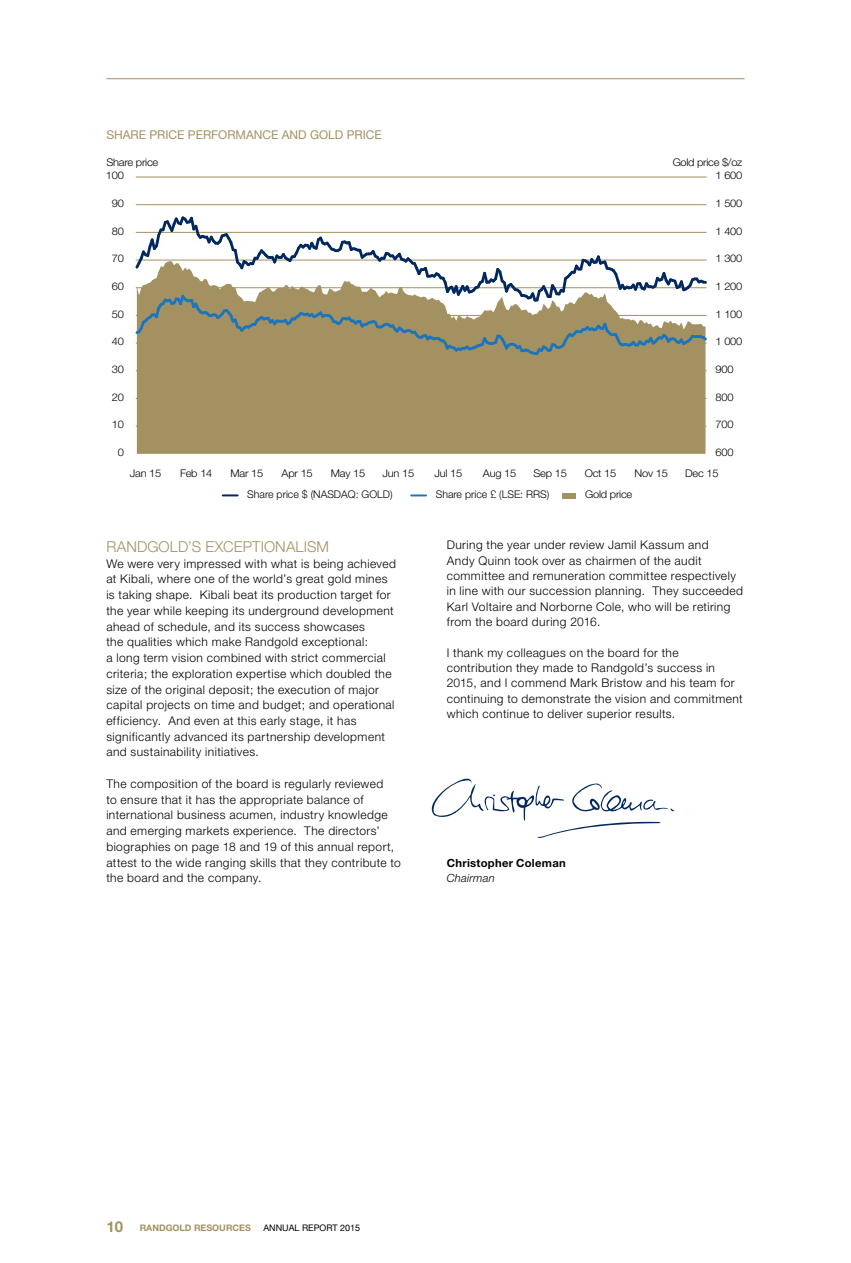
<style>
.page{position:relative;width:851px;height:1263px;background:#fff}
.page>*{position:absolute;margin:0;border:0;box-sizing:border-box;transform-origin:0 0}
.t1{font:300 15px "Helvetica Neue";letter-spacing:.005em;color:#a39161}
.t2{font:300 12px/15.8px "Helvetica Neue";letter-spacing:.035em;color:#000}
.t3{font:12px "Helvetica Neue";color:#a39161}
.t4{font:700 11.25px "Helvetica Neue";letter-spacing:.025em;color:#000}
.t5{font:italic 300 11.25px "Helvetica Neue";letter-spacing:.02em;color:#000}
.t6{font:300 10.5px "Helvetica Neue";letter-spacing:-.02em;color:#000;scale:1.05 1}
.t7{font:300 10.5px "Helvetica Neue";color:#000}
.t8{font:700 9px "Helvetica Neue";color:#a39161}
.t9{font:9px "Helvetica Neue";color:#000}
.s1{font-size:15px}
</style>
<div class="page">
<hr style="left:106px;top:78px;width:638px;height:1px;background:#a39161">
<svg style="left:431px;top:778px;width:243px;height:60px"></svg>
<hr style="left:136px;top:426px;width:570px;height:1px;background:#a39161">
<hr style="left:136px;top:398px;width:570px;height:1px;background:#a39161">
<hr style="left:136px;top:370px;width:570px;height:1px;background:#a39161">
<hr style="left:136px;top:204px;width:570px;height:1px;background:#a39161">
<hr style="left:136px;top:177px;width:570px;height:1px;background:#a39161">
<div style="left:137px;top:357px;width:568px;height:97px;background:#a39161"></div>
<svg style="left:411px;top:494px;width:15px;height:2px"></svg>
<svg style="left:223px;top:494px;width:14px;height:2px"></svg>
<div style="left:562px;top:493px;width:14px;height:5px;background:#a39161"></div>
<svg style="left:135px;top:216px;width:572px;height:141px"></svg>
<p class="t3" style="left:106px;top:124px;width:26px">SHARE</p>
<p class="t3" style="left:149px;top:124px;width:47px">PRICE PER</p>
<p class="t3" style="left:211px;top:124px;width:171px">FORMANCE AN D GOLD PRICE</p>
<p class="t6" style="left:106px;top:155px;width:51px">Share price</p>
<p class="t6" style="left:672px;top:155px;width:68px">Gold price $/oz</p>
<p class="t6" style="left:106px;top:169px;width:19px">100</p>
<p class="t6" style="left:715px;top:169px;width:27px">1 600</p>
<p class="t6" style="left:112px;top:197px;width:13px">90</p>
<p class="t6" style="left:715px;top:197px;width:27px">1 500</p>
<p class="t6" style="left:112px;top:224px;width:13px">80</p>
<p class="t6" style="left:715px;top:224px;width:27px">1 400</p>
<p class="t6" style="left:112px;top:252px;width:13px">70</p>
<p class="t6" style="left:715px;top:252px;width:27px">1 300</p>
<p class="t6" style="left:112px;top:280px;width:13px">60</p>
<p class="t6" style="left:715px;top:280px;width:27px">1 200</p>
<p class="t6" style="left:112px;top:307px;width:13px">50</p>
<p class="t6" style="left:715px;top:307px;width:27px">1 100</p>
<p class="t6" style="left:112px;top:335px;width:13px">40</p>
<p class="t6" style="left:715px;top:335px;width:27px">1 000</p>
<p class="t6" style="left:112px;top:363px;width:13px">30</p>
<p class="t6" style="left:715px;top:363px;width:19px">900</p>
<p class="t6" style="left:112px;top:391px;width:13px">20</p>
<p class="t6" style="left:715px;top:391px;width:19px">800</p>
<p class="t6" style="left:112px;top:418px;width:13px">10</p>
<p class="t6" style="left:715px;top:418px;width:19px">700</p>
<p class="t6" style="left:118px;top:446px;width:7px">0</p>
<p class="t6" style="left:715px;top:446px;width:19px">600</p>
<p class="t6" style="left:130px;top:467px;width:32px">Jan 15</p>
<p class="t6" style="left:180px;top:467px;width:32px">Feb 14</p>
<p class="t6" style="left:230px;top:467px;width:33px">Mar 15</p>
<p class="t6" style="left:281px;top:467px;width:31px">Apr 15</p>
<p class="t6" style="left:331px;top:467px;width:34px">May 15</p>
<p class="t6" style="left:382px;top:467px;width:32px">Jun 15</p>
<p class="t6" style="left:434px;top:467px;width:28px">Jul 15</p>
<p class="t6" style="left:483px;top:467px;width:33px">Aug 15</p>
<p class="t6" style="left:533px;top:467px;width:33px">Sep 15</p>
<p class="t6" style="left:584px;top:467px;width:32px">Oct 15</p>
<p class="t6" style="left:634px;top:467px;width:33px">Nov 15</p>
<p class="t6" style="left:685px;top:467px;width:33px">Dec 15</p>
<p class="t7" style="left:247px;top:488px;width:147px">Share price $ (NASDAQ: GOLD)</p>
<p class="t7" style="left:435px;top:488px;width:115px">Share price £ (LSE: RRS)</p>
<p class="t6" style="left:585px;top:488px;width:47px">Gold price</p>
<p class="t1" style="left:106px;top:537px;width:224px">RANDGOLD’S EXCEPTIONALISM</p>
<p class="t2" style="left:106px;top:555px;width:291px">We were very impressed with what is being achieved at Kibali, where one of the world’s great gold mines is taking shape. Kibali beat its production target for the year while keeping its underground development ahead of schedule, and its success showcases<br>the qualities which make Randgold exceptional:<br>a long term vision combined with strict commercial criteria; the exploration expertise which doubled the size of the original deposit; the execution of major capital projects on time and budget; and operational efficiency. And even at this early stage, it has significantly advanced its partnership development and sustainability initiatives.</p>
<p class="t2" style="left:106px;top:775px;width:296px">The composition of the board is regularly reviewed<br>to ensure that it has the appropriate balance of international business acumen, industry knowledge and emerging markets experience. The directors’ biographies on page 18 and 19 of this annual report, attest to the wide ranging skills that they contribute to the board and the company.</p>
<p class="t2" style="left:446px;top:537px;width:298px;line-height:15.3px">During the year under review Jamil Kassum and<br>Andy Quinn took over as chairmen of the audit committee and remuneration committee respectively in line with our succession planning. They succeeded Karl Voltaire and Norborne Cole, who will be retiring from the board during 2016.</p>
<p class="t2" style="left:446px;top:644px;width:297px;line-height:15.3px">I thank my colleagues on the board for the contribution they made to Randgold’s success in 2015, and I commend Mark Bristow and his team for continuing to demonstrate the vision and commitment which continue to deliver superior results.</p>
<p class="t4" style="left:446px;top:856px;width:120px">CHRISTOPHER COLEMAN</p>
<p class="t5" style="left:446px;top:872px;width:50px">Chairman</p>
<p class="t8" style="left:106px;top:1222px;width:146px"><span class="s1">10</span> RANDGOLD RESOURCES</p>
<p class="t9" style="left:263px;top:1220px;width:98px">ANNUAL REPORT 2015</p>
</div>
